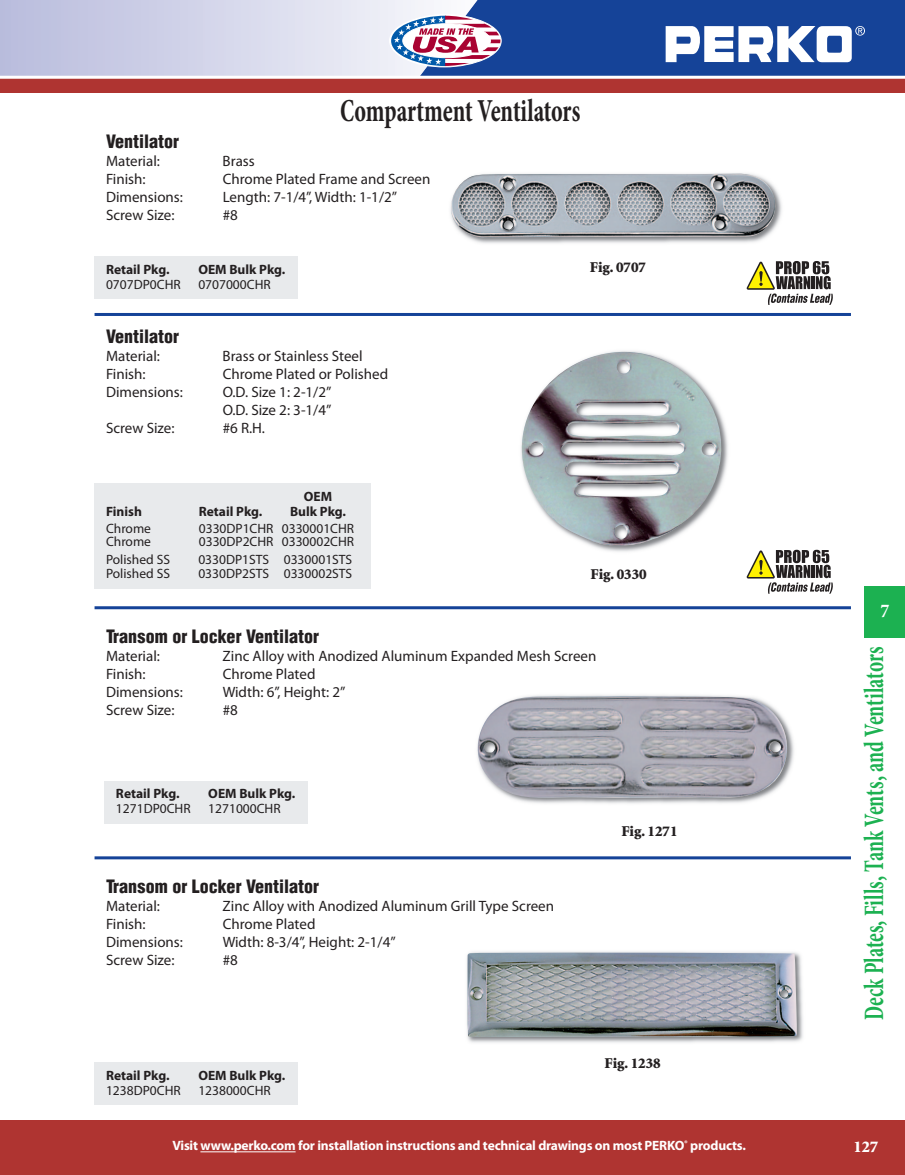
<style>
.page{position:relative;width:905px;height:1175px;background:#fff}
.page>*{position:absolute;margin:0;border:0;box-sizing:border-box;transform-origin:0 0}
.t1{font:700 condensed 32.4px "Minion Pro";letter-spacing:-.005em;color:#231f20;scale:.74 1}
.t2{font:700 condensed 28.35px "Minion Pro";color:#1cb151;scale:.74 1}
.t3{font:700 condensed 19.5px "Minion Pro";color:#fff}
.t4{font:900 condensed 18px "Helvetica";color:#231f20}
.t5{font:900 16.5px "Minion";color:#fff}
.t6{font:15px/18px "Myriad Pro";color:#231f20}
.t7{font:900 15px "Minion";color:#231f20}
.t8{font:13.5px "Myriad Pro";color:#231f20}
.t9{font:700 13.5px "Myriad Pro";color:#231f20}
.t10{font:700 13.5px "Myriad Pro";letter-spacing:-.015em;color:#fff}
</style>
<div class="page">
<div style="left:0;top:1121px;width:904px;height:53px;background:#af3431"></div>
<div style="left:414px;top:0;width:490px;height:77px;background:#154398"></div>
<hr style="left:200px;top:1151px;width:95px;height:1px;background:#fff">
<div style="left:0;top:79px;width:904px;height:14px;background:#af3431"></div>
<svg style="left:665px;top:26px;width:200px;height:36px"></svg>
<hr style="left:0;top:76px;width:904px;height:3px;background:#fff">
<svg style="left:0;top:0;width:501px;height:76px;background:#c9c9e1"></svg>
<hr style="left:94px;top:313px;width:756px;height:3px;background:#154398">
<img style="left:468px;top:173px;width:314px;height:71px">
<img style="left:450px;top:174px;width:326px;height:64px">
<img style="left:592px;top:351px;width:136px;height:201px">
<img style="left:521px;top:352px;width:201px;height:194px">
<img style="left:467px;top:951px;width:336px;height:92px">
<img style="left:467px;top:952px;width:330px;height:85px">
<img style="left:517px;top:695px;width:277px;height:109px">
<img style="left:477px;top:696px;width:312px;height:104px">
<svg style="left:746px;top:261px;width:86px;height:44px"></svg>
<div style="left:94px;top:256px;width:204px;height:42px;background:#e8eaec"></div>
<svg style="left:746px;top:550px;width:86px;height:44px"></svg>
<div style="left:94px;top:483px;width:277px;height:106px;background:#e8eaec"></div>
<hr style="left:94px;top:606px;width:756px;height:3px;background:#154398">
<hr style="left:94px;top:856px;width:756px;height:3px;background:#154398">
<div style="left:104px;top:781px;width:204px;height:42px;background:#e8eaec"></div>
<div style="left:94px;top:1062px;width:204px;height:42px;background:#e8eaec"></div>
<div style="left:864px;top:586px;width:40px;height:51px;background:#1cb151"></div>
<h1 class="t1" style="left:340px;top:99px;width:326px">Compartment Ventilators</h1>
<p class="t4" style="left:106px;top:135px;width:74px">Ventilator</p>
<p class="t6" style="left:106px;top:153px;width:55px">Material:</p>
<p class="t6" style="left:223px;top:153px;width:34px">Brass</p>
<p class="t6" style="left:106px;top:171px;width:41px">Finish:</p>
<p class="t6" style="left:223px;top:171px;width:209px">Chrome Plated Frame and Screen</p>
<p class="t6" style="left:106px;top:189px;width:78px">Dimensions:</p>
<p class="t6" style="left:223px;top:189px;width:176px">Length: 7-1/4”, Width: 1-1/2”</p>
<p class="t6" style="left:106px;top:207px;width:70px">Screw Size:</p>
<p class="t6" style="left:223px;top:207px;width:17px">#8</p>
<p class="t9" style="left:106px;top:264px;width:65px">Retail Pkg.</p>
<p class="t9" style="left:198px;top:264px;width:88px">OEM Bulk Pkg.</p>
<p class="t8" style="left:106px;top:279px;width:76px">0707DP0CHR</p>
<p class="t8" style="left:198px;top:279px;width:74px">0707000CHR</p>
<p class="t4" style="left:106px;top:330px;width:74px">Ventilator</p>
<p class="t6" style="left:106px;top:348px;width:55px">Material:</p>
<p class="t6" style="left:222px;top:348px;width:141px">Brass or Stainless Steel</p>
<p class="t6" style="left:106px;top:366px;width:41px">Finish:</p>
<p class="t6" style="left:223px;top:366px;width:167px">Chrome Plated or Polished</p>
<p class="t6" style="left:106px;top:384px;width:78px">Dimensions:</p>
<p class="t6" style="left:223px;top:384px;width:110px">O.D. Size 1: 2-1/2”<br>O.D. Size 2: 3-1/4”</p>
<p class="t6" style="left:106px;top:420px;width:70px">Screw Size:</p>
<p class="t6" style="left:223px;top:420px;width:44px">#6 R.H.</p>
<p class="t9" style="left:304px;top:492px;width:30px">OEM</p>
<p class="t9" style="left:106px;top:507px;width:37px">Finish</p>
<p class="t9" style="left:199px;top:507px;width:65px">Retail Pkg.</p>
<p class="t9" style="left:290px;top:507px;width:57px">Bulk Pkg.</p>
<p class="t8" style="left:106px;top:523px;width:47px">Chrome</p>
<p class="t8" style="left:199px;top:523px;width:157px">0330DP1CHR 0330001CHR</p>
<p class="t8" style="left:106px;top:537px;width:47px">Chrome</p>
<p class="t8" style="left:199px;top:537px;width:157px">0330DP2CHR 0330002CHR</p>
<p class="t8" style="left:106px;top:555px;width:65px">Polished SS</p>
<p class="t8" style="left:198px;top:555px;width:155px">0330DP1STS 0330001STS</p>
<p class="t8" style="left:106px;top:568px;width:65px">Polished SS</p>
<p class="t8" style="left:198px;top:568px;width:155px">0330DP2STS 0330002STS</p>
<p class="t7" style="left:590px;top:261px;width:58px">Fig. 0707</p>
<p class="t7" style="left:590px;top:568px;width:58px">Fig. 0330</p>
<p class="t4" style="left:106px;top:629px;width:215px">Transom or Locker Ventilator</p>
<p class="t6" style="left:106px;top:648px;width:55px">Material:</p>
<p class="t6" style="left:223px;top:648px;width:375px">Zinc Alloy with Anodized Aluminum Expanded Mesh Screen</p>
<p class="t6" style="left:106px;top:666px;width:41px">Finish:</p>
<p class="t6" style="left:223px;top:666px;width:94px">Chrome Plated</p>
<p class="t6" style="left:106px;top:684px;width:78px">Dimensions:</p>
<p class="t6" style="left:223px;top:684px;width:124px">Width: 6”, Height: 2”</p>
<p class="t6" style="left:106px;top:702px;width:70px">Screw Size:</p>
<p class="t6" style="left:223px;top:702px;width:17px">#8</p>
<p class="t9" style="left:116px;top:789px;width:65px">Retail Pkg.</p>
<p class="t9" style="left:208px;top:789px;width:88px">OEM Bulk Pkg.</p>
<p class="t8" style="left:116px;top:804px;width:76px">1271DP0CHR</p>
<p class="t8" style="left:208px;top:804px;width:74px">1271000CHR</p>
<p class="t4" style="left:106px;top:879px;width:215px">Transom or Locker Ventilator</p>
<p class="t6" style="left:106px;top:898px;width:55px">Material:</p>
<p class="t6" style="left:223px;top:898px;width:333px">Zinc Alloy with Anodized Aluminum Grill Type Screen</p>
<p class="t6" style="left:106px;top:916px;width:41px">Finish:</p>
<p class="t6" style="left:223px;top:916px;width:94px">Chrome Plated</p>
<p class="t6" style="left:106px;top:934px;width:78px">Dimensions:</p>
<p class="t6" style="left:223px;top:934px;width:174px">Width: 8-3/4”, Height: 2-1/4”</p>
<p class="t6" style="left:106px;top:952px;width:70px">Screw Size:</p>
<p class="t6" style="left:223px;top:952px;width:17px">#8</p>
<p class="t9" style="left:106px;top:1070px;width:65px">Retail Pkg.</p>
<p class="t9" style="left:198px;top:1070px;width:88px">OEM Bulk Pkg.</p>
<p class="t8" style="left:106px;top:1085px;width:76px">1238DP0CHR</p>
<p class="t8" style="left:198px;top:1085px;width:74px">1238000CHR</p>
<p class="t7" style="left:621px;top:825px;width:58px">Fig. 1271</p>
<p class="t7" style="left:604px;top:1057px;width:58px">Fig. 1238</p>
<h3 class="t3" style="left:880px;top:603px;width:11px">7</h3>
<h2 class="t2" style="left:863px;top:1020px;width:506px;rotate:-90deg">Deck Plates, Fills, Tank Vents, and Ventilators</h2>
<p class="t10" style="left:172px;top:1140px;width:575px">Visit www.perko.com for installation instructions and technical drawings on most PERKO<sup>®</sup> products.</p>
<p class="t5" style="left:853px;top:1139px;width:26px">127</p>
</div>
